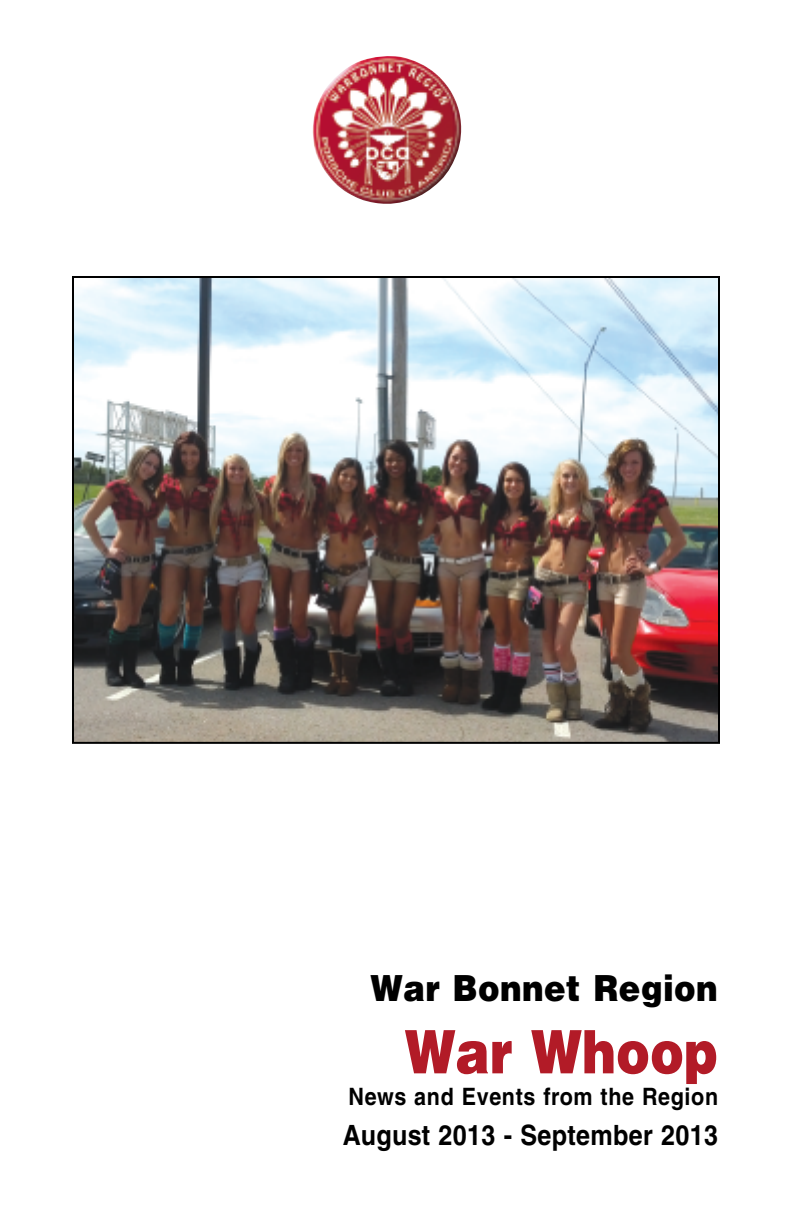
<style>
.page{position:relative;width:792px;height:1224px;background:#fff}
.page>*{position:absolute;margin:0;border:0;box-sizing:border-box;transform-origin:0 0}
.t1{font:900 60px "Helvetica";color:#b21b27;scale:.85 1}
.t2{font:900 36px "Helvetica";letter-spacing:.015em;color:#000;scale:.9 1}
.t3{font:700 28px "Helvetica";letter-spacing:.01em;color:#000;scale:.9 1}
.t4{font:700 24px "Helvetica";letter-spacing:.03em;color:#000;scale:.9 1}
</style>
<div class="page">
<img style="left:75px;top:279px;width:642px;height:462px">
<div style="left:72px;top:276px;width:648px;height:468px;border:2px solid #000"></div>
<img style="left:312px;top:56px;width:150px;height:148px">
<h2 class="t2" style="left:371px;top:975px;width:387px">War Bonnet Region</h2>
<h1 class="t1" style="left:405px;top:1030px;width:370px">War Whoop</h1>
<p class="t4" style="left:349px;top:1087px;width:412px">News and Events from the Region</p>
<p class="t3" style="left:343px;top:1124px;width:418px">August 2013 - September 2013</p>
</div>
